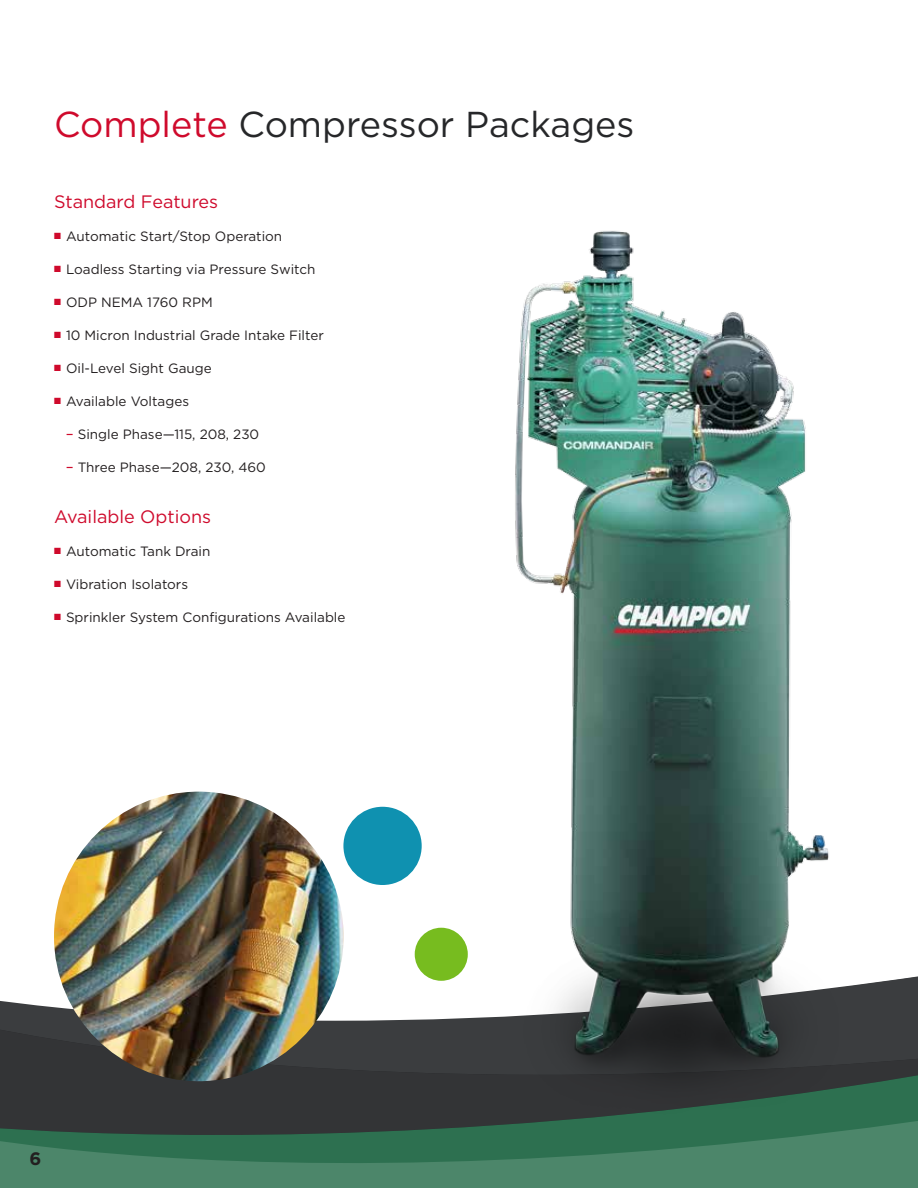
<style>
.page{position:relative;width:918px;height:1188px;background:#fff}
.page>*{position:absolute;margin:0;border:0;box-sizing:border-box;transform-origin:0 0}
.t1{font:36px "Gotham";color:#262729}
.t2{font:18px "Gotham";color:#cf0a2c}
.t3{font:700 18px "Gotham";color:#231f20}
.t4{font:13.5px "Gotham";color:#231f20}
.s1{color:#cf0a2c}
.s2{font-size:15px;color:#cf0a2c}
</style>
<div class="page">
<svg style="left:0;top:956px;width:918px;height:97px;fill:#3b3d3f"></svg>
<svg style="left:0;top:1053px;width:918px;height:135px;background:#3a5f4f"></svg>
<img style="left:500px;top:231px;width:341px;height:897px">
<img style="left:54px;top:792px;width:290px;height:289px;border-radius:145px">
<div style="left:343px;top:807px;width:79px;height:78px;background:#0f91b0;border-radius:50%"></div>
<div style="left:415px;top:928px;width:53px;height:53px;background:#77bc1f;border-radius:50%"></div>
<h1 class="t1" style="left:54px;top:101px;width:582px"><span class="s1">Complete</span> Compressor Packages</h1>
<h2 class="t2" style="left:54px;top:190px;width:166px">Standard Features</h2>
<p class="t4" style="left:54px;top:228px;width:230px"><span class="s1">■</span> Automatic Start/Stop Operation</p>
<p class="t4" style="left:54px;top:261px;width:263px"><span class="s1">■</span> Loadless Starting via Pressure Switch</p>
<p class="t4" style="left:54px;top:294px;width:160px"><span class="s1">■</span> ODP NEMA 1760 RPM</p>
<p class="t4" style="left:54px;top:327px;width:271px"><span class="s1">■</span> 10 Micron Industrial Grade Intake Filter</p>
<p class="t4" style="left:54px;top:360px;width:159px"><span class="s1">■</span> Oil-Level Sight Gauge</p>
<p class="t4" style="left:54px;top:393px;width:137px"><span class="s1">■</span> Available Voltages</p>
<p class="t4" style="left:66px;top:426px;width:195px"><span class="s2">–</span> Single Phase—115, 208, 230</p>
<p class="t4" style="left:66px;top:459px;width:202px"><span class="s2">–</span> Three Phase—208, 230, 460</p>
<h2 class="t2" style="left:54px;top:505px;width:159px">Available Options</h2>
<p class="t4" style="left:54px;top:543px;width:158px"><span class="s1">■</span> Automatic Tank Drain</p>
<p class="t4" style="left:54px;top:576px;width:136px"><span class="s1">■</span> Vibration Isolators</p>
<p class="t4" style="left:54px;top:609px;width:293px"><span class="s1">■</span> Sprinkler System Configurations Available</p>
<h2 class="t3" style="left:29px;top:1147px;width:13px">6</h2>
</div>
